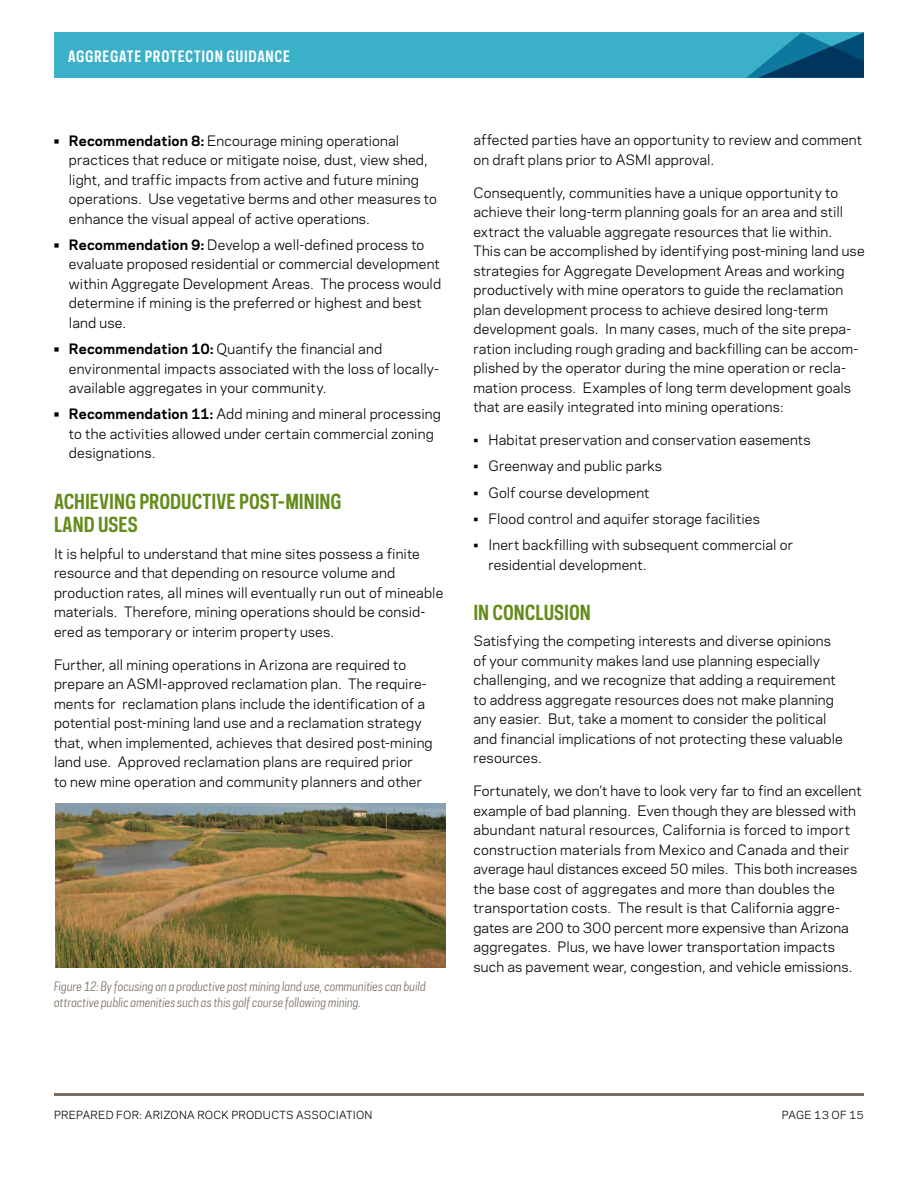
<style>
.page{position:relative;width:918px;height:1188px;background:#fff}
.page>*{position:absolute;margin:0;border:0;box-sizing:border-box;transform-origin:0 0}
.t1{font:700 19.5px/23.4px "Polaris Condensed";color:#648c1a}
.t2{font:700 14.7px "Polaris Condensed";letter-spacing:.05em;color:#fff}
.t3{font:13.5px/19.5px "Galaxie Polaris";letter-spacing:.01em;color:#000}
.t4{font:italic 12px/16.5px "Polaris Condensed";letter-spacing:.02em;color:#786e63}
.t5{font:10.5px "Galaxie Polaris";letter-spacing:.025em;color:#000}
.t6{font:10.5px "Galaxie Polaris";letter-spacing:.005em;color:#000}
.s1{font-weight:700}
</style>
<div class="page">
<div style="left:54px;top:32px;width:810px;height:46px;background:#3bb0c9"></div>
<hr style="left:54px;top:1094px;width:810px;height:2px;background:#786e63">
<svg style="left:746px;top:32px;width:118px;height:46px"></svg>
<img style="left:55px;top:803px;width:390px;height:165px">
<p class="t2" style="left:68px;top:47px;width:224px">AGGREGATE PROTECTION GUIDANCE</p>
<p class="t3" style="left:69px;top:130px;width:369px;text-indent:-15px"><span class="s1">• Recommendation 8:</span> Encourage mining operational practices that reduce or mitigate noise, dust, view shed, light, and traffic impacts from active and future mining operations. Use vegetative berms and other measures to enhance the visual appeal of active operations.</p>
<p class="t3" style="left:69px;top:234px;width:374px;text-indent:-15px"><span class="s1">• Recommendation 9:</span> Develop a well-defined process to evaluate proposed residential or commercial development within Aggregate Development Areas. The process would determine if mining is the preferred or highest and best land use.</p>
<p class="t3" style="left:69px;top:338px;width:372px;text-indent:-15px"><span class="s1">• Recommendation 10:</span> Quantify the financial and environmental impacts associated with the loss of locally&shy;available aggregates in your community.</p>
<p class="t3" style="left:69px;top:404px;width:373px;text-indent:-15px"><span class="s1">• Recommendation 11:</span> Add mining and mineral processing to the activities allowed under certain commercial zoning designations.</p>
<h1 class="t1" style="left:54px;top:489px;width:289px">ACHIEVING PRODUCTIVE POST-MINING<br>LAND USES</h1>
<p class="t3" style="left:54px;top:543px;width:391px">It is helpful to understand that mine sites possess a finite resource and that depending on resource volume and production rates, all mines will eventually run out of mineable materials. Therefore, mining operations should be consid&shy;ered as temporary or interim property uses.</p>
<p class="t3" style="left:54px;top:654px;width:380px">Further, all mining operations in Arizona are required to prepare an ASMI-approved reclamation plan. The require&shy;ments for reclamation plans include the identification of a potential post-mining land use and a reclamation strategy that, when implemented, achieves that desired post-mining land use. Approved reclamation plans are required prior<br>to new mine operation and community planners and other</p>
<p class="t4" style="left:54px;top:978px;width:373px">Figure 12: By focusing on a productive post mining land use, communities can build attractive public amenities such as this golf course following mining.</p>
<p class="t3" style="left:473px;top:130px;width:390px">affected parties have an opportunity to review and comment on draft plans prior to ASMI approval.</p>
<p class="t3" style="left:473px;top:182px;width:393px">Consequently, communities have a unique opportunity to achieve their long-term planning goals for an area and still extract the valuable aggregate resources that lie within.<br>This can be accomplished by identifying post-mining land use strategies for Aggregate Development Areas and working productively with mine operators to guide the reclamation plan development process to achieve desired long-term development goals. In many cases, much of the site prepa&shy;ration including rough grading and backfilling can be accom&shy;plished by the operator during the mine operation or recla&shy;mation process. Examples of long term development goals that are easily integrated into mining operations:</p>
<p class="t3" style="left:473px;top:429px;width:339px">• Habitat preservation and conservation easements</p>
<p class="t3" style="left:473px;top:456px;width:190px">• Greenway and public parks</p>
<p class="t3" style="left:473px;top:482px;width:178px">• Golf course development</p>
<p class="t3" style="left:473px;top:508px;width:288px">• Flood control and aquifer storage facilities</p>
<p class="t3" style="left:488px;top:534px;width:306px;text-indent:-15px">• Inert backfilling with subsequent commercial or residential development.</p>
<h1 class="t1" style="left:473px;top:601px;width:119px">IN CONCLUSION</h1>
<p class="t3" style="left:473px;top:631px;width:371px">Satisfying the competing interests and diverse opinions of your community makes land use planning especially challenging, and we recognize that adding a requirement to address aggregate resources does not make planning any easier. But, take a moment to consider the political and financial implications of not protecting these valuable resources.</p>
<p class="t3" style="left:473px;top:781px;width:390px">Fortunately, we don’t have to look very far to find an excellent example of bad planning. Even though they are blessed with abundant natural resources, California is forced to import construction materials from Mexico and Canada and their average haul distances exceed 50 miles. This both increases the base cost of aggregates and more than doubles the transportation costs. The result is that California aggre&shy;gates are 200 to 300 percent more expensive than Arizona aggregates. Plus, we have lower transportation impacts such as pavement wear, congestion, and vehicle emissions.</p>
<p class="t5" style="left:54px;top:1107px;width:320px">PREPARED FOR: ARIZONA ROCK PRODUCTS ASSOCIATION</p>
<p class="t6" style="left:782px;top:1107px;width:84px">PAGE 13 OF 15</p>
</div>
